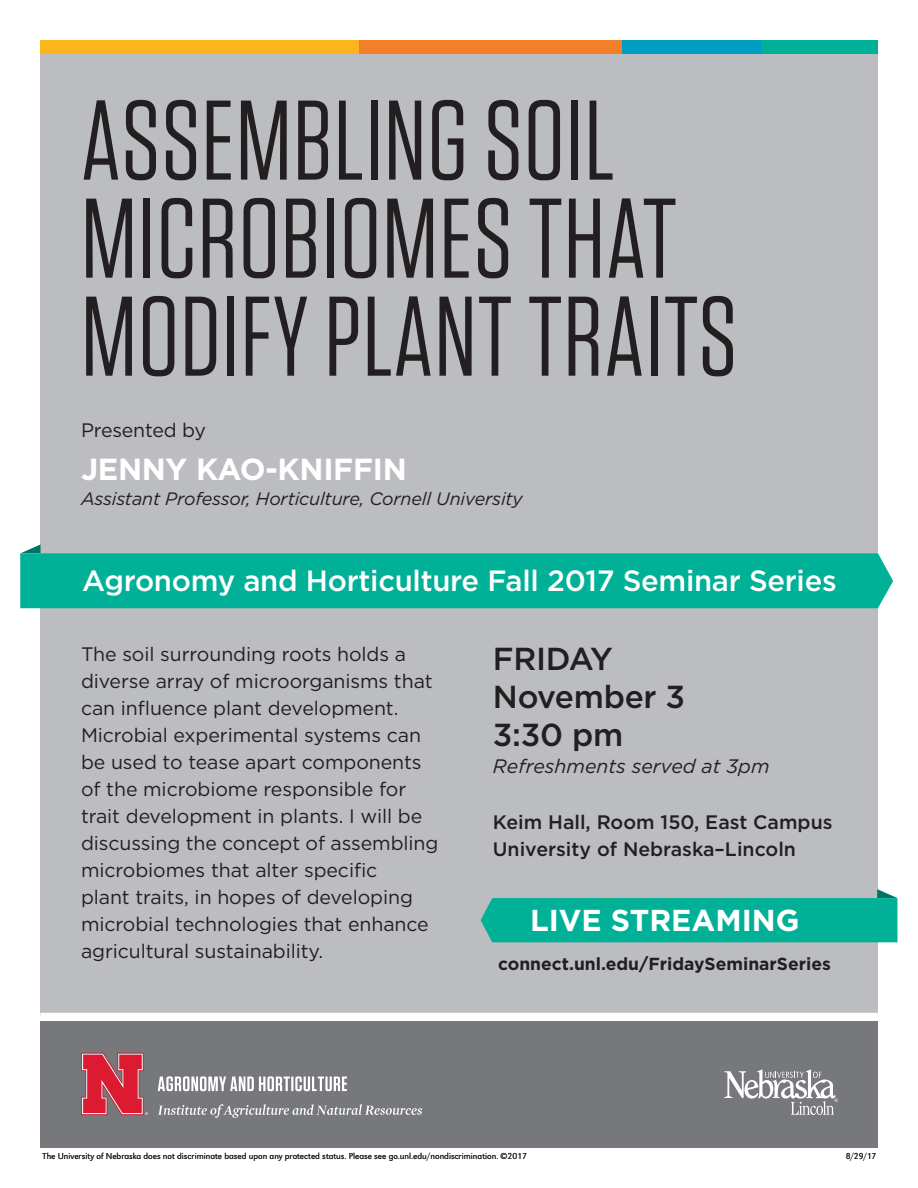
<style>
.page{position:relative;width:918px;height:1188px;background:#fff}
.page>*{position:absolute;margin:0;border:0;box-sizing:border-box;transform-origin:0 0}
.t1{font:112.95px/98.1px "Tungsten";letter-spacing:.01em;color:#231f20}
.t2{font:500 31.8px/38.1px "Gotham";letter-spacing:-.01em;color:#231f20}
.t3{font:700 30.45px "Gotham";letter-spacing:-.01em;color:#fff}
.t4{font:700 30.3px "Gotham";color:#fff}
.t5{font:500 29.25px "Gotham";letter-spacing:-.01em;color:#fff}
.t6{font:19.5px/27px "Gotham";letter-spacing:-.005em;color:#231f20}
.t7{font:500 19.5px/27px "Gotham";color:#231f20}
.t8{font:italic 19.5px "Gotham";color:#231f20}
.t9{font:italic 18px "Gotham";letter-spacing:-.01em;color:#231f20}
.t10{font:700 17.4px "Gotham";color:#231f20}
.t11{font:300 9px "URW Grotesk";color:#231f20}
</style>
<div class="page">
<div style="left:40px;top:43px;width:838px;height:972px;background:#bcbdc0"></div>
<div style="left:40px;top:1021px;width:838px;height:127px;background:#76787b"></div>
<svg style="left:158px;top:1076px;width:189px;height:15px"></svg>
<svg style="left:158px;top:1104px;width:264px;height:14px"></svg>
<svg style="left:81px;top:1053px;width:67px;height:62px"></svg>
<svg style="left:724px;top:1069px;width:114px;height:46px"></svg>
<div style="left:40px;top:41px;width:838px;height:13px;background:#fcb61c"></div>
<div style="left:360px;top:41px;width:518px;height:13px;background:#f47f2a"></div>
<div style="left:623px;top:41px;width:255px;height:13px;background:#009cc2"></div>
<div style="left:761px;top:41px;width:117px;height:13px;background:#00b198"></div>
<div style="left:40px;top:1013px;width:838px;height:8px;background:#fff"></div>
<svg style="left:481px;top:889px;width:416px;height:53px"></svg>
<svg style="left:21px;top:544px;width:20px;height:9px"></svg>
<div style="left:20px;top:553px;width:873px;height:55px;background:#00b198"></div>
<p class="t1" style="left:81px;top:93px;width:658px">ASSEMBLING SOIL<br>MICROBIOMES THAT<br>MODIFY PLANT TRAITS</p>
<p class="t6" style="left:81px;top:416px;width:127px">Presented by</p>
<p class="t3" style="left:81px;top:449px;width:327px">JENNY KAO-KNIFFIN</p>
<p class="t9" style="left:81px;top:487px;width:443px">Assistant Professor, Horticulture, Cornell University</p>
<p class="t5" style="left:82px;top:561px;width:756px">Agronomy and Horticulture Fall 2017 Seminar Series</p>
<p class="t6" style="left:81px;top:641px;width:359px">The soil surrounding roots holds a diverse array of microorganisms that can influence plant development.<br>Microbial experimental systems can be used to tease apart components of the microbiome responsible for trait development in plants. I will be discussing the concept of assembling microbiomes that alter specific<br>plant traits, in hopes of developing microbial technologies that enhance agricultural sustainability.</p>
<p class="t2" style="left:493px;top:639px;width:194px">FRIDAY<br>November 3<br>3:30 pm</p>
<p class="t8" style="left:493px;top:754px;width:278px">Refreshments served at 3pm</p>
<p class="t7" style="left:493px;top:808px;width:341px">Keim Hall, Room 150, East Campus<br>University of Nebraska–Lincoln</p>
<p class="t4" style="left:530px;top:900px;width:271px">LIVE STREAMING</p>
<p class="t10" style="left:498px;top:953px;width:334px">connect.unl.edu/FridaySeminarSeries</p>
<p class="t11" style="left:43px;top:1151px;width:486px">The University of Nebraska does not discriminate based upon any protected status. Please see go.unl.edu/nondiscrimination. ©2017</p>
<p class="t11" style="left:846px;top:1151px;width:32px">8/29/17</p>
</div>
